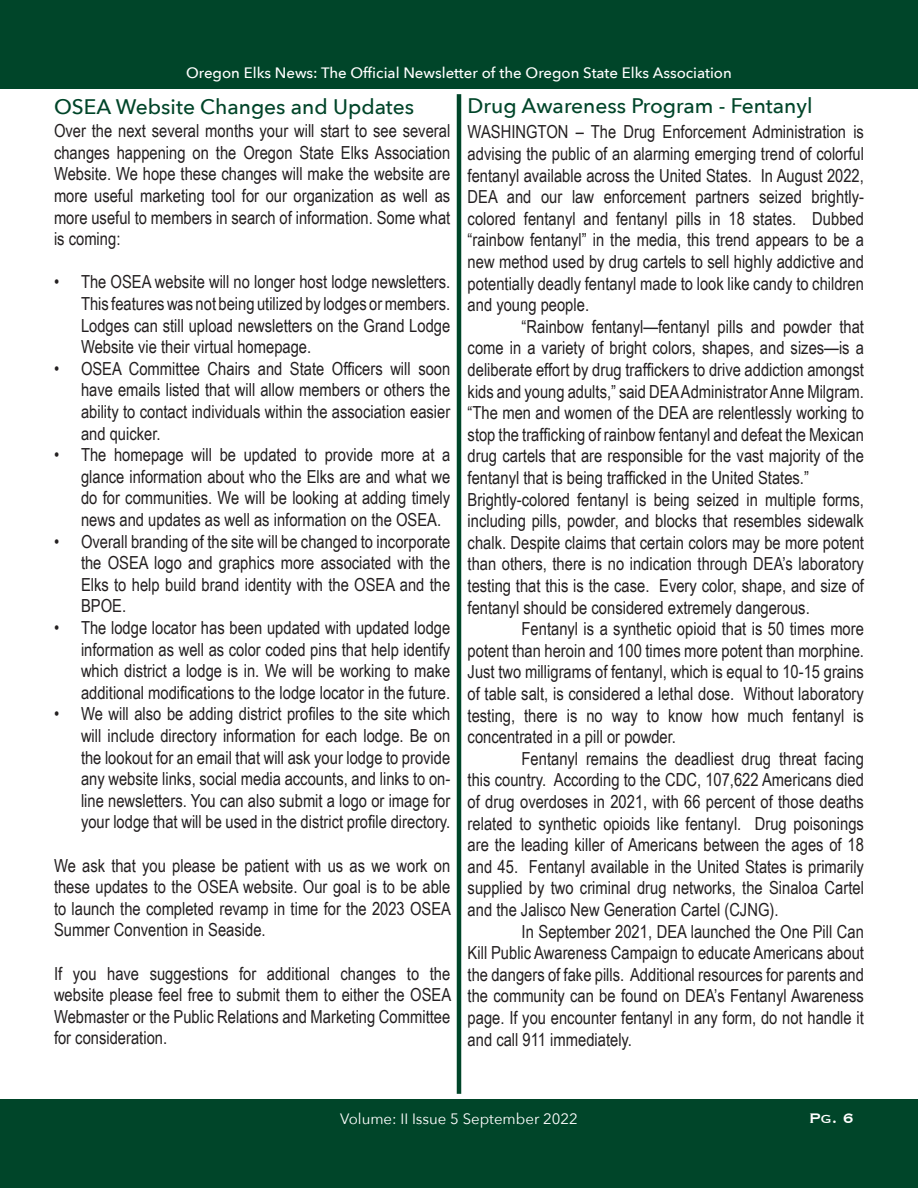
<style>
.page{position:relative;width:918px;height:1188px;background:#fff}
.page>*{position:absolute;margin:0;border:0;box-sizing:border-box;transform-origin:0 0}
.t1{font:500 21px "Avenir Next";color:#004529}
.t2{font:18px/21.6px "Arial Narrow";color:#231f20;text-align:justify}
.t3{font:18px "Copperplate";color:#fff}
.t4{font:500 15px "Avenir Next";color:#fff}
.t5{font:15px "Avenir Next";color:#fff}
</style>
<div class="page">
<div style="left:0;top:1100px;width:918px;height:88px;background:#004529"></div>
<div style="left:0;top:0;width:918px;height:88px;background:#004529"></div>
<hr style="left:457px;top:94px;width:4px;height:1000px;background:#004529">
<p class="t4" style="left:186px;top:60px;width:547px">Oregon Elks News: The Official Newsletter of the Oregon State Elks Association</p>
<p class="t1" style="left:54px;top:89px;width:362px">OSEA Website Changes and Updates</p>
<p class="t2" style="left:54px;top:119px;width:398px">Over the next several months your will start to see several changes happening on the Oregon State Elks Association Website. We hope these changes will make the website are more useful marketing tool for our organization as well as more useful to members in search of information. Some what is coming:</p>
<p class="t2" style="left:81px;top:271px;width:371px;text-indent:-27px">• The OSEA website will no longer host lodge newsletters.<br>This features was not being utilized by lodges or members.<br>Lodges can still upload newsletters on the Grand Lodge Website vie their virtual homepage.</p>
<p class="t2" style="left:81px;top:357px;width:371px;text-indent:-27px">• OSEA Committee Chairs and State Officers will soon have emails listed that will allow members or others the ability to contact individuals within the association easier and quicker.</p>
<p class="t2" style="left:81px;top:443px;width:371px;text-indent:-27px">• The homepage will be updated to provide more at a glance information about who the Elks are and what we do for communities. We will be looking at adding timely news and updates as well as information on the OSEA.</p>
<p class="t2" style="left:81px;top:530px;width:371px;text-indent:-27px">• Overall branding of the site will be changed to incorporate the OSEA logo and graphics more associated with the Elks to help build brand identity with the OSEA and the BPOE.</p>
<p class="t2" style="left:81px;top:616px;width:371px;text-indent:-27px">• The lodge locator has been updated with updated lodge information as well as color coded pins that help identify which district a lodge is in. We will be working to make additional modifications to the lodge locator in the future.</p>
<p class="t2" style="left:81px;top:703px;width:371px;text-indent:-27px">• We will also be adding district profiles to the site which will include directory information for each lodge. Be on the lookout for an email that will ask your lodge to provide any website links, social media accounts, and links to on&shy;line newsletters. You can also submit a logo or image for your lodge that will be used in the district profile directory.</p>
<p class="t2" style="left:54px;top:854px;width:399px">We ask that you please be patient with us as we work on these updates to the OSEA website. Our goal is to be able to launch the completed revamp in time for the 2023 OSEA Summer Convention in Seaside.</p>
<p class="t2" style="left:54px;top:962px;width:399px">If you have suggestions for additional changes to the website please feel free to submit them to either the OSEA Webmaster or the Public Relations and Marketing Committee for consideration.</p>
<p class="t1" style="left:468px;top:88px;width:346px">Drug Awareness Program - Fentanyl</p>
<p class="t2" style="left:468px;top:121px;width:398px">WASHINGTON – The Drug Enforcement Administration is advising the public of an alarming emerging trend of colorful fentanyl available across the United States. In August 2022, DEA and our law enforcement partners seized brightly&shy;colored fentanyl and fentanyl pills in 18 states. Dubbed “rainbow fentanyl” in the media, this trend appears to be a new method used by drug cartels to sell highly addictive and potentially deadly fentanyl made to look like candy to children and young people.</p>
<p class="t2" style="left:468px;top:315px;width:398px;text-indent:54px">“Rainbow fentanyl—fentanyl pills and powder that come in a variety of bright colors, shapes, and sizes—is a deliberate effort by drug traffickers to drive addiction amongst kids and young adults,” said DEA Administrator Anne Milgram. “The men and women of the DEA are relentlessly working to stop the trafficking of rainbow fentanyl and defeat the Mexican drug cartels that are responsible for the vast majority of the fentanyl that is being trafficked in the United States.”</p>
<p class="t2" style="left:468px;top:488px;width:398px">Brightly-colored fentanyl is being seized in multiple forms, including pills, powder, and blocks that resembles sidewalk chalk. Despite claims that certain colors may be more potent than others, there is no indication through DEA’s laboratory testing that this is the case. Every color, shape, and size of fentanyl should be considered extremely dangerous.</p>
<p class="t2" style="left:468px;top:617px;width:398px;text-indent:54px">Fentanyl is a synthetic opioid that is 50 times more potent than heroin and 100 times more potent than morphine.<br>Just two milligrams of fentanyl, which is equal to 10-15 grains of table salt, is considered a lethal dose. Without laboratory testing, there is no way to know how much fentanyl is concentrated in a pill or powder.</p>
<p class="t2" style="left:468px;top:747px;width:398px;text-indent:54px">Fentanyl remains the deadliest drug threat facing this country. According to the CDC, 107,622 Americans died of drug overdoses in 2021, with 66 percent of those deaths related to synthetic opioids like fentanyl. Drug poisonings are the leading killer of Americans between the ages of 18 and 45. Fentanyl available in the United States is primarily supplied by two criminal drug networks, the Sinaloa Cartel and the Jalisco New Generation Cartel (CJNG).</p>
<p class="t2" style="left:468px;top:920px;width:398px;text-indent:54px">In September 2021, DEA launched the One Pill Can Kill Public Awareness Campaign to educate Americans about the dangers of fake pills. Additional resources for parents and the community can be found on DEA’s Fentanyl Awareness page. If you encounter fentanyl in any form, do not handle it and call 911 immediately.</p>
<p class="t5" style="left:340px;top:1107px;width:239px">Volume: II Issue 5 September 2022</p>
<p class="t3" style="left:809px;top:1107px;width:46px">Pg. 6</p>
</div>
